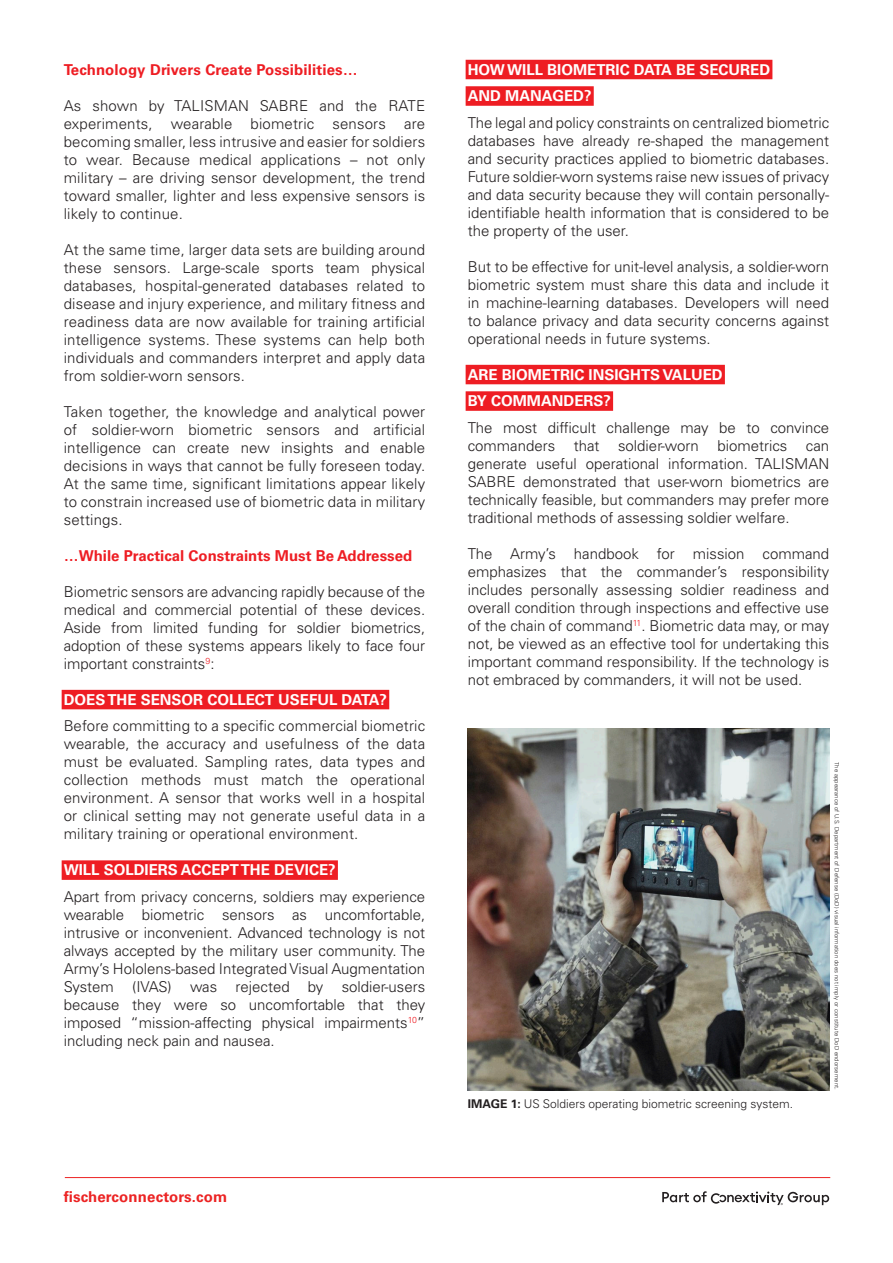
<style>
.page{position:relative;width:893px;height:1263px;background:#fff}
.page>*{position:absolute;margin:0;border:0;box-sizing:border-box;transform-origin:0 0}
.t1{font:300 15px/18px "Univers LT Pro 45";color:#231f20;text-align:justify}
.t2{font:700 15px "Univers LT Pro 65";color:#fff}
.t3{font:700 15px "Univers LT Pro 65";color:#ee1d23}
.t4{font:700 15px "Univers LT Pro 65";letter-spacing:.01em;color:#ec2323}
.t5{font:300 12px "Univers LT Pro 45";color:#231f20}
.t6{font:300 6px "Univers LT Pro 45";letter-spacing:.01em;color:#231f20}
.s1{font-family:"Univers LT Pro 65";font-weight:700}
</style>
<div class="page">
<div style="left:62px;top:690px;width:327px;height:19px;background:#ee1d23"></div>
<div style="left:62px;top:860px;width:276px;height:20px;background:#ee1d23"></div>
<div style="left:466px;top:60px;width:306px;height:19px;background:#ee1d23"></div>
<div style="left:466px;top:86px;width:128px;height:20px;background:#ee1d23"></div>
<div style="left:466px;top:365px;width:259px;height:19px;background:#ee1d23"></div>
<div style="left:466px;top:391px;width:147px;height:20px;background:#ee1d23"></div>
<img style="left:468px;top:729px;width:361px;height:361px">
<hr style="left:65px;top:1177px;width:765px;height:1px;background:#ec2323">
<svg style="left:662px;top:1191px;width:167px;height:14px"></svg>
<p class="t3" style="left:64px;top:59px;width:296px">Technology Drivers Create Possibilities…</p>
<p class="t1" style="left:64px;top:96px;width:363px">As shown by TALISMAN SABRE and the RATE experiments, wearable biometric sensors are becoming smaller, less intrusive and easier for soldiers to wear. Because medical applications – not only military – are driving sensor development, the trend toward smaller, lighter and less expensive sensors is likely to continue.</p>
<p class="t1" style="left:64px;top:240px;width:363px">At the same time, larger data sets are building around these sensors. Large-scale sports team physical databases, hospital-generated databases related to disease and injury experience, and military fitness and readiness data are now available for training artificial intelligence systems. These systems can help both individuals and commanders interpret and apply data from soldier-worn sensors.</p>
<p class="t1" style="left:64px;top:402px;width:363px">Taken together, the knowledge and analytical power of soldier-worn biometric sensors and artificial intelligence can create new insights and enable decisions in ways that cannot be fully foreseen today.<br>At the same time, significant limitations appear likely to constrain increased use of biometric data in military settings.</p>
<p class="t3" style="left:64px;top:545px;width:350px">…While Practical Constraints Must Be Addressed</p>
<p class="t1" style="left:64px;top:582px;width:363px">Biometric sensors are advancing rapidly because of the medical and commercial potential of these devices.<br>Aside from limited funding for soldier biometrics, adoption of these systems appears likely to face four important constraints<sup>9</sup>:</p>
<p class="t2" style="left:64px;top:689px;width:325px">DOES THE SENSOR COLLECT USEFUL DATA?</p>
<p class="t1" style="left:64px;top:716px;width:363px">Before committing to a specific commercial biometric wearable, the accuracy and usefulness of the data must be evaluated. Sampling rates, data types and collection methods must match the operational environment. A sensor that works well in a hospital or clinical setting may not generate useful data in a military training or operational environment.</p>
<p class="t2" style="left:64px;top:859px;width:273px">WILL SOLDIERS ACCEPT THE DEVICE?</p>
<p class="t1" style="left:64px;top:887px;width:363px">Apart from privacy concerns, soldiers may experience wearable biometric sensors as uncomfortable, intrusive or inconvenient. Advanced technology is not always accepted by the military user community. The Army’s Hololens-based Integrated Visual Augmentation System (IVAS) was rejected by soldier-users because they were so uncomfortable that they imposed “mission-affecting physical impairments<sup>10</sup>” including neck pain and nausea.</p>
<p class="t4" style="left:64px;top:1186px;width:165px">fischerconnectors.com</p>
<p class="t2" style="left:468px;top:59px;width:304px">HOW WILL BIOMETRIC DATA BE SECURED</p>
<p class="t2" style="left:468px;top:85px;width:125px">AND MANAGED?</p>
<p class="t1" style="left:468px;top:113px;width:363px">The legal and policy constraints on centralized biometric databases have already re-shaped the management and security practices applied to biometric databases.<br>Future soldier-worn systems raise new issues of privacy and data security because they will contain personally&shy;identifiable health information that is considered to be the property of the user.</p>
<p class="t1" style="left:468px;top:257px;width:363px">But to be effective for unit-level analysis, a soldier-worn biometric system must share this data and include it in machine-learning databases. Developers will need to balance privacy and data security concerns against operational needs in future systems.</p>
<p class="t2" style="left:468px;top:364px;width:256px">ARE BIOMETRIC INSIGHTS VALUED</p>
<p class="t2" style="left:468px;top:390px;width:145px">BY COMMANDERS?</p>
<p class="t1" style="left:468px;top:418px;width:363px">The most difficult challenge may be to convince commanders that soldier-worn biometrics can generate useful operational information. TALISMAN SABRE demonstrated that user-worn biometrics are technically feasible, but commanders may prefer more traditional methods of assessing soldier welfare.</p>
<p class="t1" style="left:468px;top:544px;width:363px">The Army’s handbook for mission command emphasizes that the commander’s responsibility includes personally assessing soldier readiness and overall condition through inspections and effective use of the chain of command<sup>11</sup>. Biometric data may, or may not, be viewed as an effective tool for undertaking this important command responsibility. If the technology is not embraced by commanders, it will not be used.</p>
<p class="t5" style="left:468px;top:1095px;width:327px"><span class="s1">IMAGE 1:</span> US Soldiers operating biometric screening system.</p>
<p class="t6" style="left:841px;top:762px;width:329px;rotate:90deg">The appearance of U.S. Department of Defense (DoD) visual information does not imply or constitute DoD endorsement.</p>
</div>
